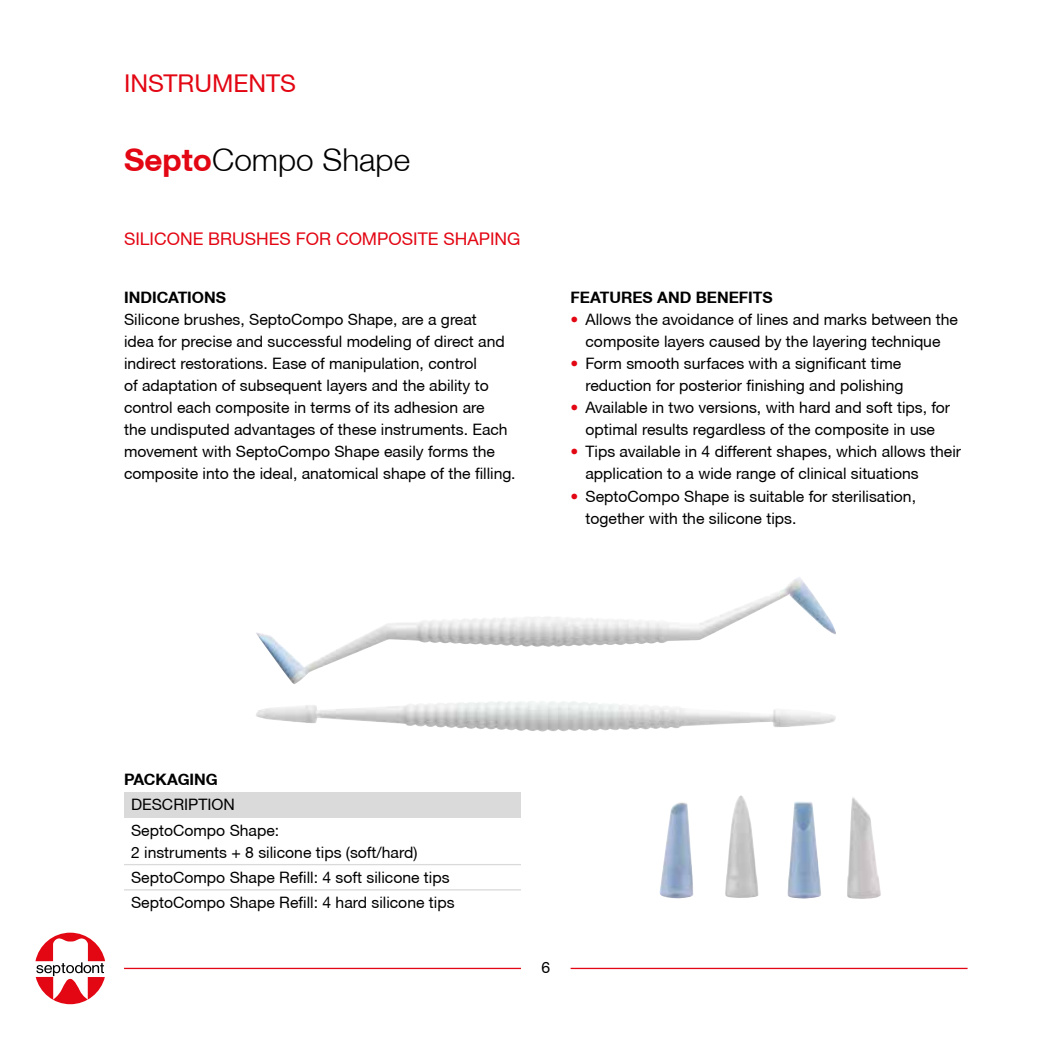
<style>
.page{position:relative;width:1042px;height:1042px;background:#fff}
.page>*{position:absolute;margin:0;border:0;box-sizing:border-box;transform-origin:0 0}
.t1{font:300 31.5px "Helvetica Neue LT";color:#000}
.t2{font:24.5px "Helvetica Neue CE";color:#e30613}
.t3{font:17.5px "Helvetica Neue CE";color:#e30613}
.t4{font:15.75px/22.1px "Helvetica Neue CE";color:#000}
.t5{font:700 15.75px "Helvetica Neue CE";color:#000}
.s1{font-family:"Helvetica Neue CE";font-weight:700;color:#e30613}
.s2{color:#e30613}
</style>
<div class="page">
<svg style="left:35px;top:932px;width:70px;height:72px"></svg>
<hr style="left:124px;top:968px;width:397px;height:1px;background:#e30613">
<hr style="left:570px;top:968px;width:397px;height:1px;background:#e30613">
<img style="left:256px;top:577px;width:543px;height:107px">
<img style="left:256px;top:701px;width:580px;height:30px">
<img style="left:659px;top:795px;width:222px;height:104px">
<div style="left:124px;top:792px;width:397px;height:25px;background:#dadada"></div>
<hr style="left:124px;top:864px;width:397px;height:1px;background:#dadada">
<hr style="left:124px;top:889px;width:397px;height:1px;background:#dadada">
<h2 class="t2" style="left:124px;top:68px;width:173px">INSTRUMENTS</h2>
<h1 class="t1" style="left:124px;top:141px;width:287px"><span class="s1">Septo</span>Compo Shape</h1>
<p class="t3" style="left:124px;top:229px;width:398px">SILICONE BRUSHES FOR COMPOSITE SHAPING</p>
<p class="t5" style="left:124px;top:288px;width:104px">INDICATIONS</p>
<p class="t4" style="left:124px;top:308px;width:393px">Silicone brushes, SeptoCompo Shape, are a great<br>idea for precise and successful modeling of direct and indirect restorations. Ease of manipulation, control<br>of adaptation of subsequent layers and the ability to control each composite in terms of its adhesion are<br>the undisputed advantages of these instruments. Each movement with SeptoCompo Shape easily forms the composite into the ideal, anatomical shape of the filling.</p>
<p class="t5" style="left:570px;top:288px;width:204px">FEATURES AND BENEFITS</p>
<p class="t4" style="left:570px;top:308px;width:389px;text-align:center"><span class="s2">•</span> Allows the avoidance of lines and marks between the composite layers caused by the layering technique</p>
<p class="t4" style="left:570px;top:353px;width:334px;text-align:right"><span class="s2">•</span> Form smooth surfaces with a significant time reduction for posterior finishing and polishing</p>
<p class="t4" style="left:570px;top:397px;width:381px;text-align:center"><span class="s2">•</span> Available in two versions, with hard and soft tips, for optimal results regardless of the composite in use</p>
<p class="t4" style="left:585px;top:441px;width:377px;text-indent:-15px"><span class="s2">•</span> Tips available in 4 different shapes, which allows their application to a wide range of clinical situations</p>
<p class="t4" style="left:585px;top:485px;width:332px;text-indent:-15px"><span class="s2">•</span> SeptoCompo Shape is suitable for sterilisation, together with the silicone tips.</p>
<p class="t5" style="left:124px;top:769px;width:95px">PACKAGING</p>
<p class="t4" style="left:131px;top:792px;width:150px;line-height:25.2px">DESCRIPTION<br>SeptoCompo Shape:</p>
<p class="t4" style="left:131px;top:839px;width:325px;line-height:25.2px">2 instruments + 8 silicone tips (soft/hard)<br>SeptoCompo Shape Refill: 4 soft silicone tips<br>SeptoCompo Shape Refill: 4 hard silicone tips</p>
<p class="t4" style="left:541px;top:956px;width:10px">6</p>
</div>
